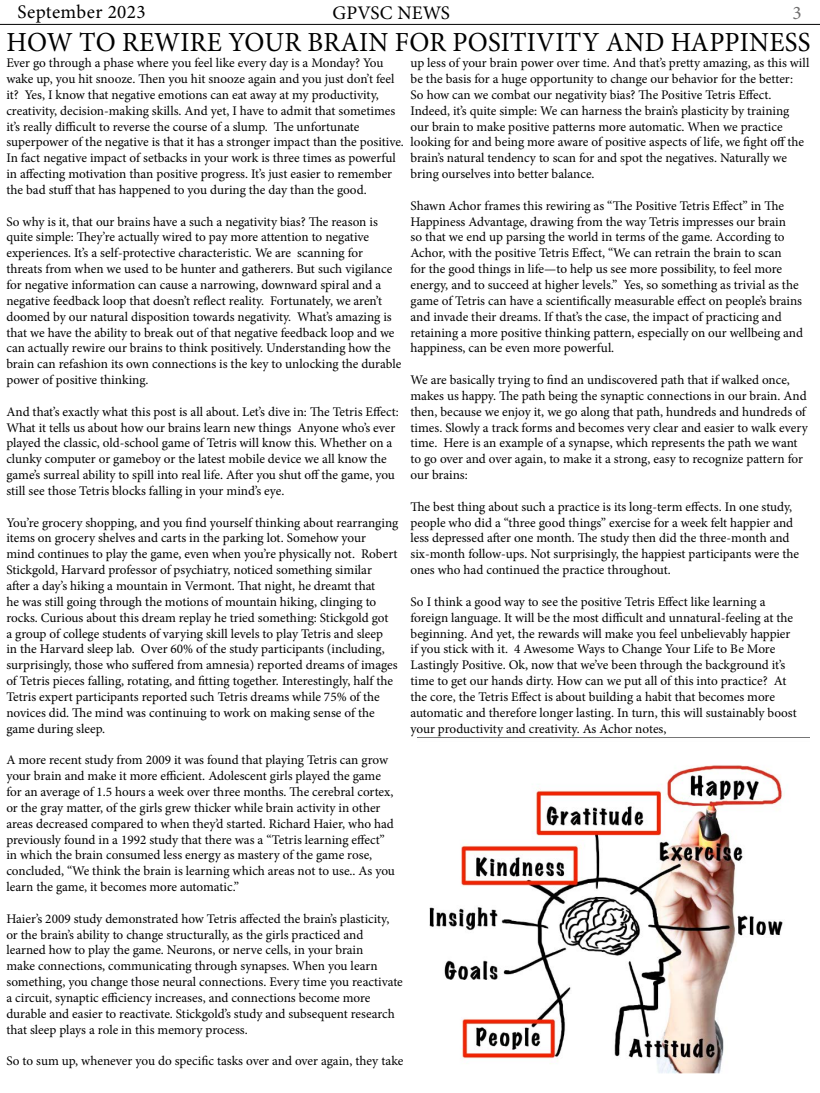
<style>
.page{position:relative;width:820px;height:1093px;background:#fff}
.page>*{position:absolute;margin:0;border:0;box-sizing:border-box;transform-origin:0 0}
.t1{font:27.6px "Minion Pro";letter-spacing:.01em;color:#000}
.t2{font:19.2px "Minion Pro";letter-spacing:.01em;color:#000}
.t3{font:19.2px "Minion Pro";color:#706f6f}
.t4{font:13.2px/15.8px "Minion Pro";letter-spacing:-.005em;color:#000}
</style>
<div class="page">
<hr style="left:0;top:24px;width:819px;height:1px;background:#000">
<img style="left:417px;top:737px;width:392px;height:336px">
<h2 class="t2" style="left:17px;top:-1px;width:130px">September 2023</h2>
<h2 class="t2" style="left:332px;top:0;width:119px">GPVSC NEWS</h2>
<h2 class="t3" style="left:792px;top:0;width:11px">3</h2>
<h1 class="t1" style="left:7px;top:24px;width:805px">HOW TO REWIRE YOUR BRAIN FOR POSITIVITY AND HAPPINESS</h1>
<p class="t4" style="left:6px;top:55px;width:399px">Ever go through a phase where you feel like every day is a Monday? You wake up, you hit snooze. Then you hit snooze again and you just don’t feel it? Yes, I know that negative emotions can eat away at my productivity, creativity, decision-making skills. And yet, I have to admit that sometimes it’s really difficult to reverse the course of a slump. The unfortunate superpower of the negative is that it has a stronger impact than the positive.<br>In fact negative impact of setbacks in your work is three times as powerful in affecting motivation than positive progress. It’s just easier to remember the bad stuff that has happened to you during the day than the good.</p>
<p class="t4" style="left:6px;top:214px;width:396px">So why is it, that our brains have a such a negativity bias? The reason is quite simple: They’re actually wired to pay more attention to negative experiences. It’s a self-protective characteristic. We are scanning for threats from when we used to be hunter and gatherers. But such vigilance for negative information can cause a narrowing, downward spiral and a negative feedback loop that doesn’t reflect reality. Fortunately, we aren’t doomed by our natural disposition towards negativity. What’s amazing is that we have the ability to break out of that negative feedback loop and we can actually rewire our brains to think positively. Understanding how the brain can refashion its own connections is the key to unlocking the durable power of positive thinking.</p>
<p class="t4" style="left:6px;top:404px;width:394px">And that’s exactly what this post is all about. Let’s dive in: The Tetris Effect:<br>What it tells us about how our brains learn new things Anyone who’s ever played the classic, old-school game of Tetris will know this. Whether on a clunky computer or gameboy or the latest mobile device we all know the game’s surreal ability to spill into real life. After you shut off the game, you still see those Tetris blocks falling in your mind’s eye.</p>
<p class="t4" style="left:6px;top:514px;width:393px">You’re grocery shopping, and you find yourself thinking about rearranging items on grocery shelves and carts in the parking lot. Somehow your<br>mind continues to play the game, even when you’re physically not. Robert Stickgold, Harvard professor of psychiatry, noticed something similar after a day’s hiking a mountain in Vermont. That night, he dreamt that<br>he was still going through the motions of mountain hiking, clinging to rocks. Curious about this dream replay he tried something: Stickgold got<br>a group of college students of varying skill levels to play Tetris and sleep<br>in the Harvard sleep lab. Over 60% of the study participants (including, surprisingly, those who suffered from amnesia) reported dreams of images of Tetris pieces falling, rotating, and fitting together. Interestingly, half the Tetris expert participants reported such Tetris dreams while 75% of the novices did. The mind was continuing to work on making sense of the game during sleep.</p>
<p class="t4" style="left:6px;top:752px;width:390px">A more recent study from 2009 it was found that playing Tetris can grow your brain and make it more efficient. Adolescent girls played the game for an average of 1.5 hours a week over three months. The cerebral cortex, or the gray matter, of the girls grew thicker while brain activity in other areas decreased compared to when they’d started. Richard Haier, who had previously found in a 1992 study that there was a “Tetris learning effect” in which the brain consumed less energy as mastery of the game rose, concluded, “We think the brain is learning which areas not to use.. As you learn the game, it becomes more automatic.”</p>
<p class="t4" style="left:6px;top:910px;width:398px">Haier’s 2009 study demonstrated how Tetris affected the brain’s plasticity, or the brain’s ability to change structurally, as the girls practiced and learned how to play the game. Neurons, or nerve cells, in your brain<br>make connections, communicating through synapses. When you learn something, you change those neural connections. Every time you reactivate a circuit, synaptic efficiency increases, and connections become more durable and easier to reactivate. Stickgold’s study and subsequent research that sleep plays a role in this memory process.</p>
<p class="t4" style="left:6px;top:1053px;width:398px">So to sum up, whenever you do specific tasks over and over again, they take</p>
<p class="t4" style="left:410px;top:55px;width:400px">up less of your brain power over time. And that’s pretty amazing, as this will be the basis for a huge opportunity to change our behavior for the better:<br>So how can we combat our negativity bias? The Positive Tetris Effect.<br>Indeed, it’s quite simple: We can harness the brain’s plasticity by training our brain to make positive patterns more automatic. When we practice looking for and being more aware of positive aspects of life, we fight off the brain’s natural tendency to scan for and spot the negatives. Naturally we bring ourselves into better balance.</p>
<p class="t4" style="left:410px;top:198px;width:394px">Shawn Achor frames this rewiring as “The Positive Tetris Effect” in The Happiness Advantage, drawing from the way Tetris impresses our brain<br>so that we end up parsing the world in terms of the game. According to Achor, with the positive Tetris Effect, “We can retrain the brain to scan<br>for the good things in life—to help us see more possibility, to feel more energy, and to succeed at higher levels.” Yes, so something as trivial as the game of Tetris can have a scientifically measurable effect on people’s brains and invade their dreams. If that’s the case, the impact of practicing and retaining a more positive thinking pattern, especially on our wellbeing and happiness, can be even more powerful.</p>
<p class="t4" style="left:410px;top:372px;width:398px">We are basically trying to find an undiscovered path that if walked once, makes us happy. The path being the synaptic connections in our brain. And then, because we enjoy it, we go along that path, hundreds and hundreds of times. Slowly a track forms and becomes very clear and easier to walk every time. Here is an example of a synapse, which represents the path we want to go over and over again, to make it a strong, easy to recognize pattern for our brains:</p>
<p class="t4" style="left:410px;top:499px;width:390px">The best thing about such a practice is its long-term effects. In one study, people who did a “three good things” exercise for a week felt happier and less depressed after one month. The study then did the three-month and six-month follow-ups. Not surprisingly, the happiest participants were the ones who had continued the practice throughout.</p>
<p class="t4" style="left:410px;top:594px;width:387px">So I think a good way to see the positive Tetris Effect like learning a foreign language. It will be the most difficult and unnatural-feeling at the beginning. And yet, the rewards will make you feel unbelievably happier if you stick with it. 4 Awesome Ways to Change Your Life to Be More Lastingly Positive. Ok, now that we’ve been through the background it’s time to get our hands dirty. How can we put all of this into practice? At the core, the Tetris Effect is about building a habit that becomes more automatic and therefore longer lasting. In turn, this will sustainably boost your productivity and creativity. As Achor notes,</p>
</div>
